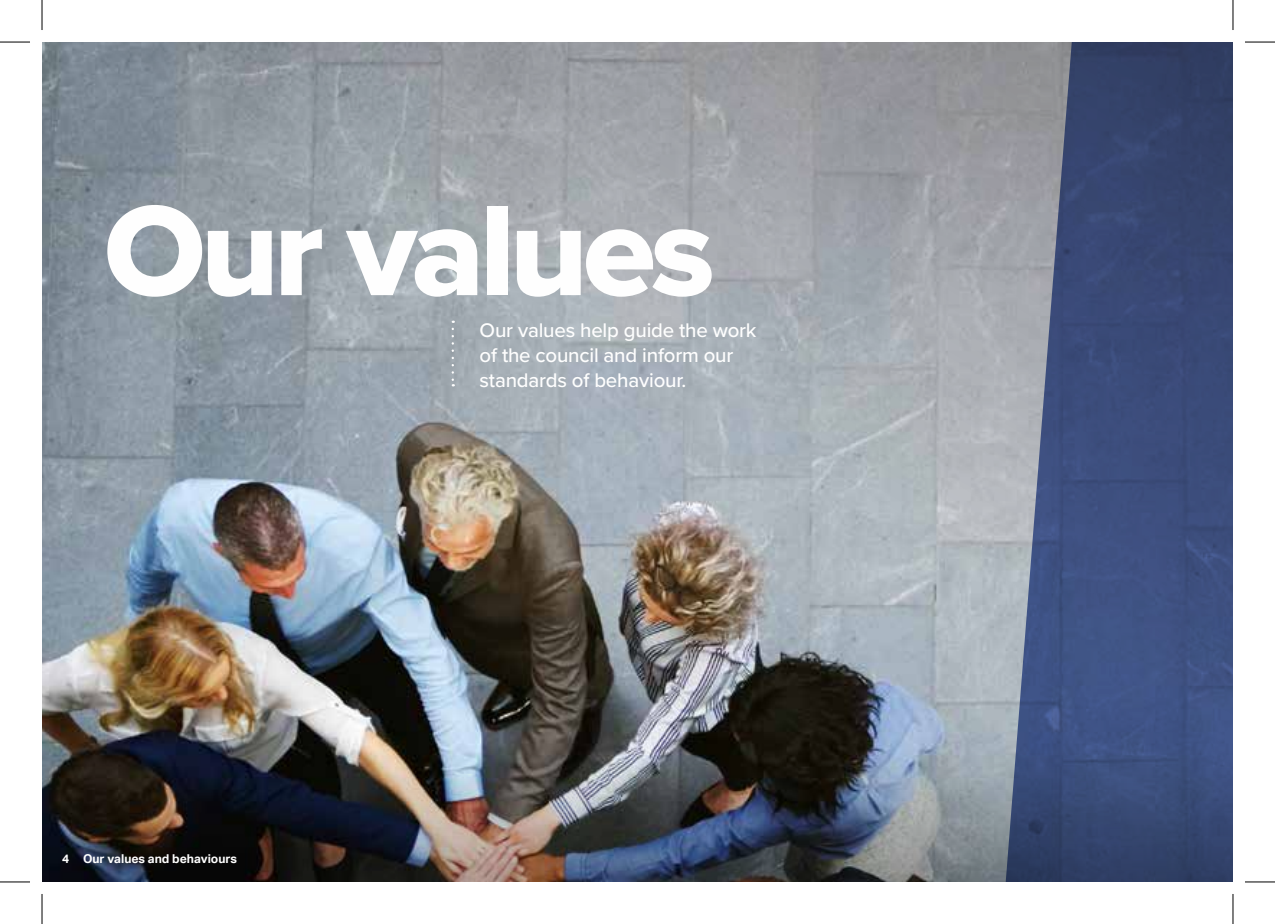
<style>
.page{position:relative;width:1275px;height:924px;background:#fff}
.page>*{position:absolute;margin:0;border:0;box-sizing:border-box;transform-origin:0 0}
.t1{font:133px "Proxima Nova Extrabld";letter-spacing:-.04em;color:#fff}
.t2{font:500 20.4px/25px "Proxima Nova";letter-spacing:-.01em;color:#fff}
.t3{font:700 12.2px "Aktiv Grotesk";color:#fff}
</style>
<div class="page">
<img style="left:42px;top:42px;width:1191px;height:839px">
<hr style="left:0;top:42px;width:30px;height:1px;background:#000">
<hr style="left:1245px;top:42px;width:30px;height:1px;background:#000">
<hr style="left:0;top:881px;width:30px;height:1px;background:#000">
<hr style="left:1245px;top:881px;width:30px;height:1px;background:#000">
<hr style="left:42px;top:0;width:1px;height:30px;background:#000">
<hr style="left:42px;top:893px;width:1px;height:30px;background:#000">
<hr style="left:1232px;top:0;width:1px;height:30px;background:#000">
<hr style="left:1232px;top:893px;width:1px;height:30px;background:#000">
<h1 class="t1" style="left:104px;top:151px;width:612px">Our values</h1>
<p class="t2" style="left:479px;top:317px;width:278px">Our values help guide the work of the council and inform our standards of behaviour.</p>
<p class="t3" style="left:62px;top:851px;width:176px">4 Our values and behaviours</p>
</div>
